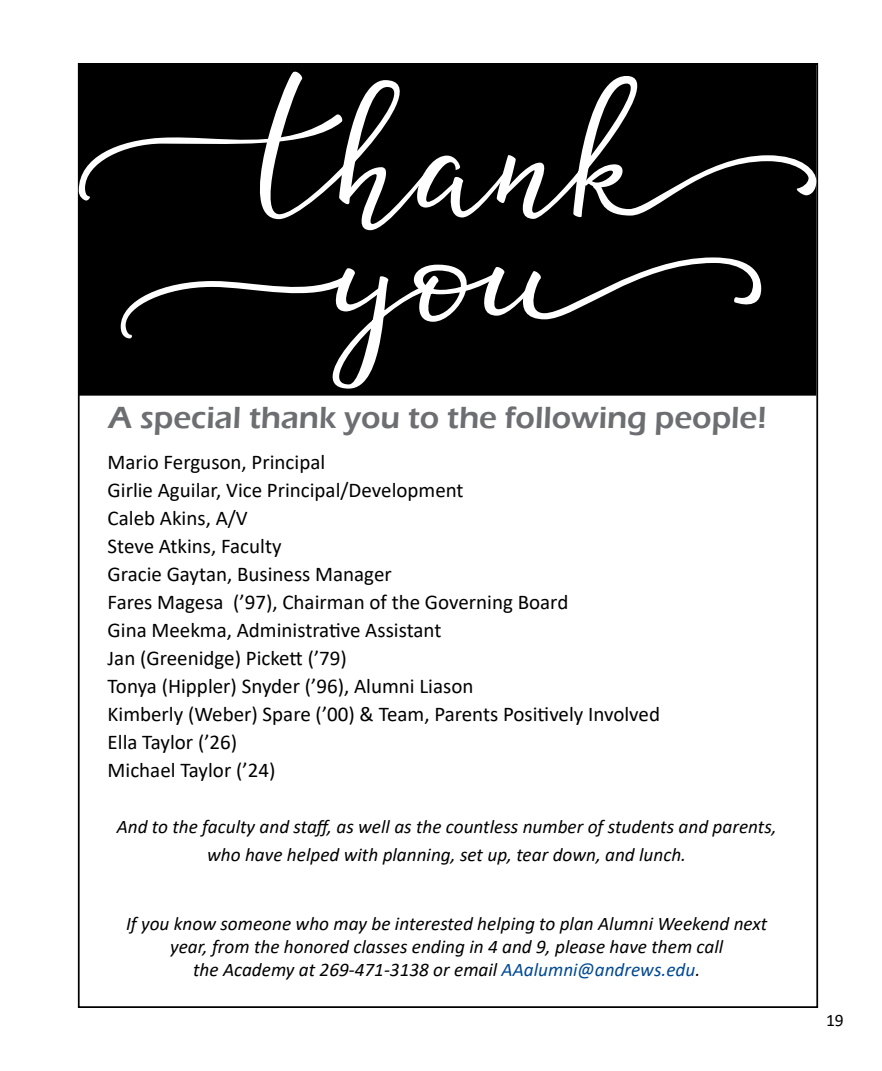
<style>
.page{position:relative;width:882px;height:1071px;background:#fff}
.page>*{position:absolute;margin:0;border:0;box-sizing:border-box;transform-origin:0 0}
.t1{font:600 31.5px "Eras ITC";color:#6d6e71}
.t2{font:21px/28px "Calibri";color:#000}
.t3{font:italic 19.25px/23.1px "Calibri";color:#000;text-align:center}
.t4{font:17.5px "Calibri";color:#000}
.s1{color:#004994}
</style>
<div class="page">
<div style="left:80px;top:64px;width:736px;height:331px;background:#000"></div>
<div style="left:79px;top:63px;width:737px;height:333px;border:2px solid #000"></div>
<svg style="left:79px;top:69px;width:737px;height:161px"></svg>
<svg style="left:121px;top:257px;width:640px;height:132px"></svg>
<h1 class="t1" style="left:108px;top:400px;width:660px">A special thank you to the following people!</h1>
<p class="t2" style="left:108px;top:448px;width:554px">Mario Ferguson, Principal<br>Girlie Aguilar, Vice Principal/Development<br>Caleb Akins, A/V<br>Steve Atkins, Faculty<br>Gracie Gaytan, Business Manager<br>Fares Magesa (’97), Chairman of the Governing Board<br>Gina Meekma, Administrative Assistant<br>Jan (Greenidge) Pickett (’79)<br>Tonya (Hippler) Snyder (’96), Alumni Liason<br>Kimberly (Weber) Spare (’00) &amp; Team, Parents Positively Involved Ella Taylor (’26)<br>Michael Taylor (’24)</p>
<p class="t3" style="left:117px;top:812px;width:661px;line-height:28px">And to the faculty and staff, as well as the countless number of students and parents, who have helped with planning, set up, tear down, and lunch.</p>
<p class="t3" style="left:126px;top:911px;width:643px">If you know someone who may be interested helping to plan Alumni Weekend next year, from the honored classes ending in 4 and 9, please have them call<br>the Academy at 269-471-3138 or email <span class="s1">AAalumni@andrews.edu</span>.</p>
<p class="t4" style="left:826px;top:1008px;width:19px">19</p>
</div>
